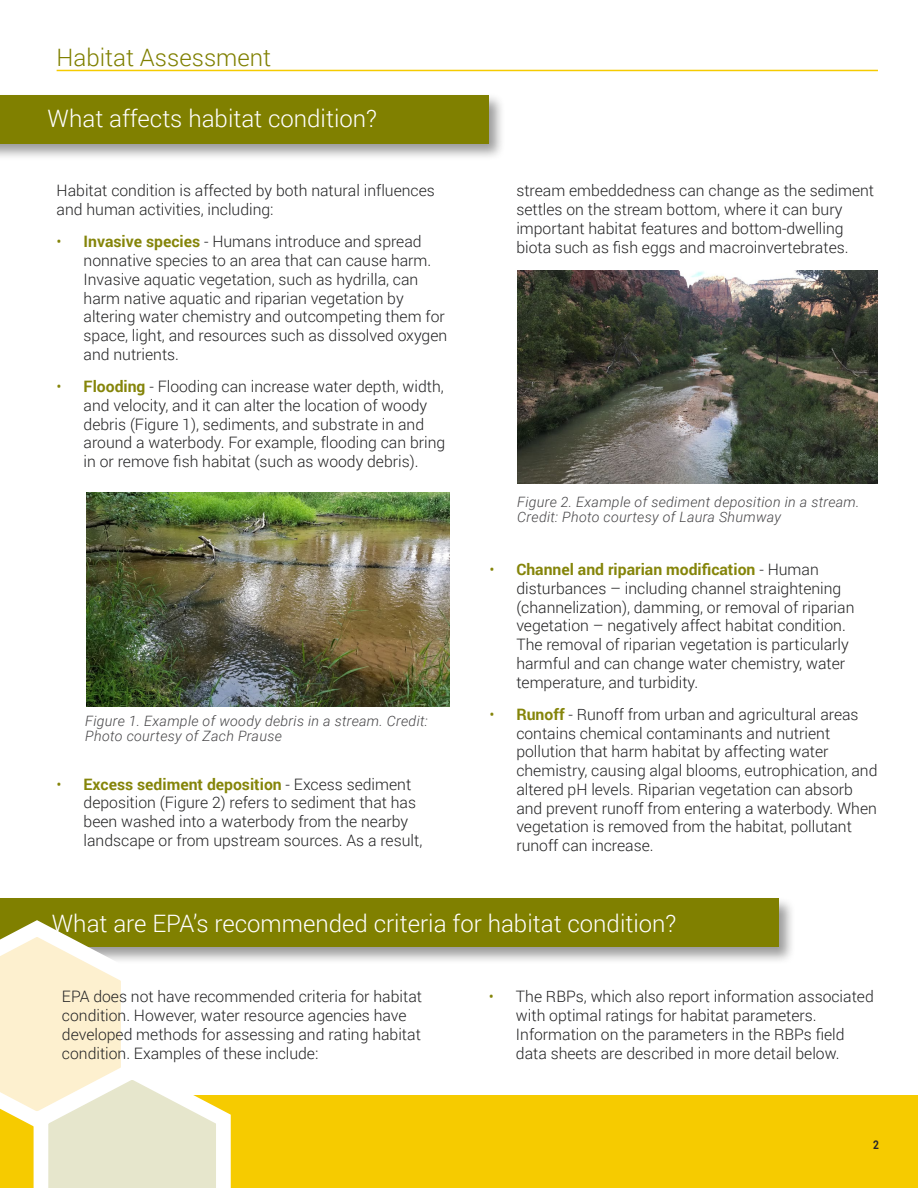
<style>
.page{position:relative;width:918px;height:1188px;background:#fff}
.page>*{position:absolute;margin:0;border:0;box-sizing:border-box;transform-origin:0 0}
.t1{font:300 24px "Roboto";color:#fff}
.t2{font:300 24px "Roboto";color:#808000}
.t3{font:300 15.75px/18.8px "Roboto";color:#222223}
.t4{font:italic 300 14.25px/15px "Roboto";letter-spacing:.02em;color:#464547}
.t5{font:700 12px "Roboto";color:#292829;scale:.85 1}
.s1{color:#85850a}
.s2{font-weight:700;color:#85850a}
</style>
<div class="page">
<hr style="left:57px;top:70px;width:821px;height:1px;background:#f6cb00">
<div style="left:0;top:92px;width:506px;height:69px;background:#000;opacity:.4"></div>
<div style="left:0;top:95px;width:489px;height:49px;background:#808000"></div>
<img style="left:86px;top:492px;width:364px;height:214px">
<img style="left:517px;top:270px;width:360px;height:214px">
<div style="left:0;top:896px;width:796px;height:69px;background:#000;opacity:.4"></div>
<div style="left:0;top:899px;width:778px;height:48px;background:#808000"></div>
<div style="left:0;top:1096px;width:918px;height:92px;background:#f6cb00"></div>
<svg style="left:0;top:920px;width:238px;height:268px"></svg>
<p class="t2" style="left:57px;top:40px;width:216px">Habitat Assessment</p>
<h1 class="t1" style="left:48px;top:102px;width:331px">What affects habitat condition?</h1>
<p class="t3" style="left:57px;top:181px;width:380px">Habitat condition is affected by both natural influences and human activities, including:</p>
<p class="t3" style="left:84px;top:232px;width:365px;text-indent:-27px"><span class="s1">•</span> <span class="s2">Invasive species</span> - Humans introduce and spread nonnative species to an area that can cause harm.<br>Invasive aquatic vegetation, such as hydrilla, can harm native aquatic and riparian vegetation by altering water chemistry and outcompeting them for space, light, and resources such as dissolved oxygen and nutrients.</p>
<p class="t3" style="left:84px;top:377px;width:363px;text-indent:-27px"><span class="s1">•</span> <span class="s2">Flooding</span> - Flooding can increase water depth, width, and velocity, and it can alter the location of woody debris (Figure 1), sediments, and substrate in and around a waterbody. For example, flooding can bring</p>
<p class="t3" style="left:84px;top:452px;width:336px">in or remove fish habitat (such as woody debris).</p>
<p class="t4" style="left:85px;top:713px;width:344px">Figure 1. Example of woody debris in a stream. Credit:<br>Photo courtesy of Zach Prause</p>
<p class="t3" style="left:84px;top:774px;width:340px;text-indent:-27px"><span class="s1">•</span> <span class="s2">Excess sediment deposition</span> - Excess sediment deposition (Figure 2) refers to sediment that has been washed into a waterbody from the nearby landscape or from upstream sources. As a result,</p>
<p class="t3" style="left:516px;top:181px;width:359px">stream embeddedness can change as the sediment settles on the stream bottom, where it can bury</p>
<p class="t3" style="left:516px;top:218px;width:334px">important habitat features and bottom-dwelling biota such as fish eggs and macroinvertebrates.</p>
<p class="t4" style="left:517px;top:494px;width:344px">Figure 2. Example of sediment deposition in a stream.<br>Credit: Photo courtesy of Laura Shumway</p>
<p class="t3" style="left:516px;top:560px;width:340px;text-indent:-27px"><span class="s1">•</span> <span class="s2">Channel and riparian modification</span> - Human disturbances – including channel straightening (channelization), damming, or removal of riparian vegetation – negatively affect habitat condition.<br>The removal of riparian vegetation is particularly harmful and can change water chemistry, water temperature, and turbidity.</p>
<p class="t3" style="left:516px;top:704px;width:363px;text-indent:-27px"><span class="s1">•</span> <span class="s2">Runoff</span> - Runoff from urban and agricultural areas contains chemical contaminants and nutrient pollution that harm habitat by affecting water chemistry, causing algal blooms, eutrophication, and altered pH levels. Riparian vegetation can absorb and prevent runoff from entering a waterbody. When vegetation is removed from the habitat, pollutant runoff can increase.</p>
<h1 class="t1" style="left:52px;top:907px;width:626px">What are EPA’s recommended criteria for habitat condition?</h1>
<p class="t3" style="left:62px;top:987px;width:362px">EPA does not have recommended criteria for habitat condition. However, water resource agencies have developed methods for assessing and rating habitat condition. Examples of these include:</p>
<p class="t3" style="left:516px;top:987px;width:359px;text-indent:-27px"><span class="s1">•</span> The RBPs, which also report information associated with optimal ratings for habitat parameters.</p>
<p class="t3" style="left:516px;top:1024px;width:330px">Information on the parameters in the RBPs field</p>
<p class="t3" style="left:516px;top:1043px;width:325px">data sheets are described in more detail below.</p>
<p class="t5" style="left:873px;top:1136px;width:8px">2</p>
</div>
